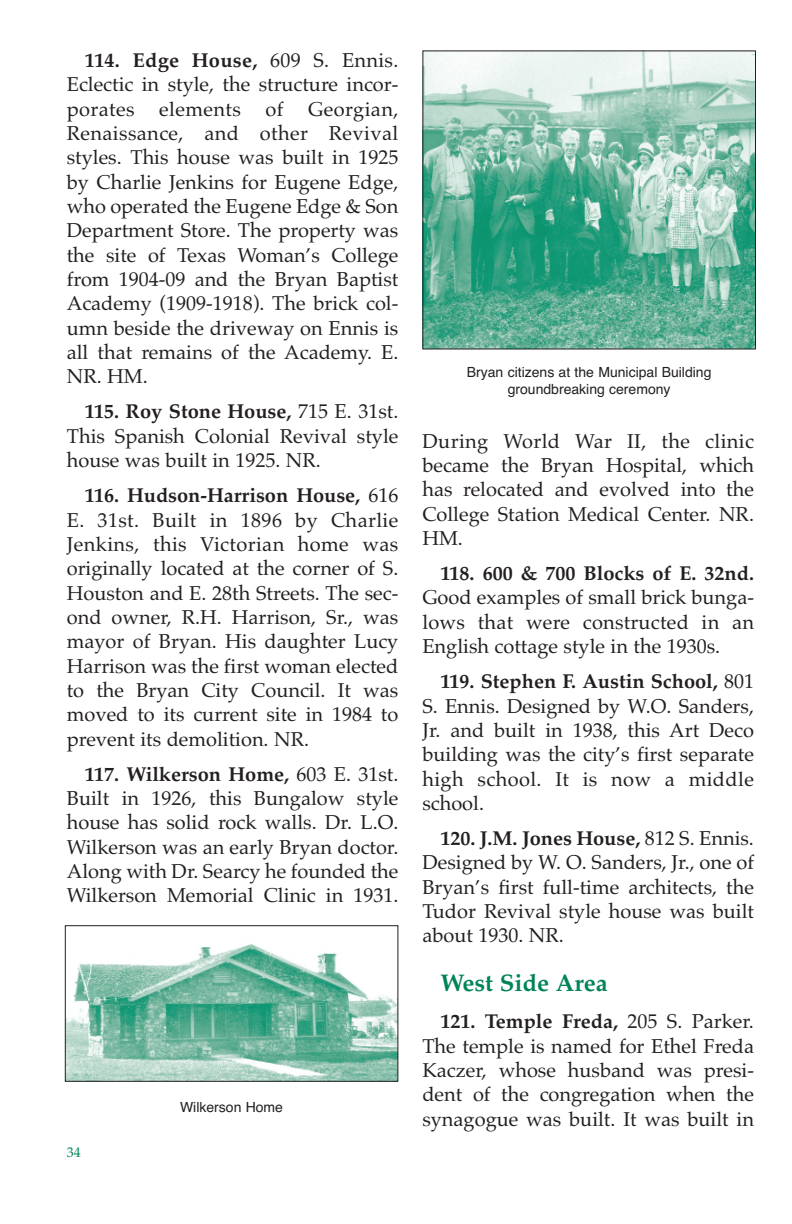
<style>
.page{position:relative;width:792px;height:1224px;background:#fff}
.page>*{position:absolute;margin:0;border:0;box-sizing:border-box;transform-origin:0 0}
.t1{font:700 24px "Palatino";color:#008457}
.t2{font:20px/24.4px "Palatino";color:#231f20;text-align:justify}
.t3{font:700 20px "Palatino";color:#231f20}
.t4{font:14px/16.8px "Helvetica";color:#231f20;text-align:center}
.t5{font:14px "Palatino";color:#008457}
.s1{font-weight:700}
</style>
<div class="page">
<img style="left:424px;top:52px;width:330px;height:296px">
<div style="left:422px;top:50px;width:334px;height:300px;border:1px solid #231f20"></div>
<img style="left:67px;top:944px;width:329px;height:136px">
<div style="left:65px;top:925px;width:333px;height:157px;border:1px solid #231f20"></div>
<p class="t2" style="left:67px;top:50px;width:333px;text-indent:18px"><span class="s1">114. Edge House,</span> 609 S. Ennis.<br>Eclectic in style, the structure incor&shy;porates elements of Georgian, Renaissance, and other Revival styles. This house was built in 1925 by Charlie Jenkins for Eugene Edge, who operated the Eugene Edge &amp; Son Department Store. The property was the site of Texas Woman’s College from 1904-09 and the Bryan Baptist Academy (1909-1918). The brick col&shy;umn beside the driveway on Ennis is all that remains of the Academy. E.<br>NR. HM.</p>
<p class="t2" style="left:67px;top:402px;width:333px;text-indent:18px"><span class="s1">115. Roy Stone House,</span> 715 E. 31st.<br>This Spanish Colonial Revival style house was built in 1925. NR.</p>
<p class="t2" style="left:67px;top:486px;width:333px;text-indent:18px"><span class="s1">116. Hudson-Harrison House,</span> 616<br>E. 31st. Built in 1896 by Charlie Jenkins, this Victorian home was originally located at the corner of S.<br>Houston and E. 28th Streets. The sec&shy;ond owner, R.H. Harrison, Sr., was mayor of Bryan. His daughter Lucy Harrison was the first woman elected to the Bryan City Council. It was moved to its current site in 1984 to prevent its demolition. NR.</p>
<p class="t2" style="left:67px;top:764px;width:333px;text-indent:18px"><span class="s1">117. Wilkerson Home,</span> 603 E. 31st.<br>Built in 1926, this Bungalow style house has solid rock walls. Dr. L.O.<br>Wilkerson was an early Bryan doctor.<br>Along with Dr. Searcy he founded the Wilkerson Memorial Clinic in 1931.</p>
<p class="t5" style="left:67px;top:1147px;width:15px">34</p>
<p class="t4" style="left:180px;top:1100px;width:105px">Wilkerson Home</p>
<p class="t4" style="left:467px;top:365px;width:246px">Bryan citizens at the Municipal Building groundbreaking ceremony</p>
<p class="t2" style="left:422px;top:431px;width:333px">During World War II, the clinic became the Bryan Hospital, which has relocated and evolved into the College Station Medical Center. NR.<br>HM.</p>
<p class="t3" style="left:440px;top:566px;width:315px">118. 600 &amp; 700 Blocks of E. 32nd.</p>
<p class="t2" style="left:422px;top:588px;width:333px">Good examples of small brick bunga&shy;lows that were constructed in an English cottage style in the 1930s.</p>
<p class="t2" style="left:422px;top:671px;width:333px;text-indent:18px"><span class="s1">119. Stephen F. Austin School,</span> 801<br>S. Ennis. Designed by W.O. Sanders, Jr. and built in 1938, this Art Deco building was the city’s first separate high school. It is now a middle school.</p>
<p class="t2" style="left:422px;top:828px;width:333px;text-indent:18px"><span class="s1">120. J.M. Jones House,</span> 812 S. Ennis.<br>Designed by W. O. Sanders, Jr., one of Bryan’s first full-time architects, the Tudor Revival style house was built about 1930. NR.</p>
<p class="t1" style="left:440px;top:974px;width:169px">West Side Area</p>
<p class="t2" style="left:422px;top:1011px;width:333px;text-indent:18px"><span class="s1">121. Temple Freda,</span> 205 S. Parker.<br>The temple is named for Ethel Freda Kaczer, whose husband was presi&shy;dent of the congregation when the synagogue was built. It was built in</p>
</div>
